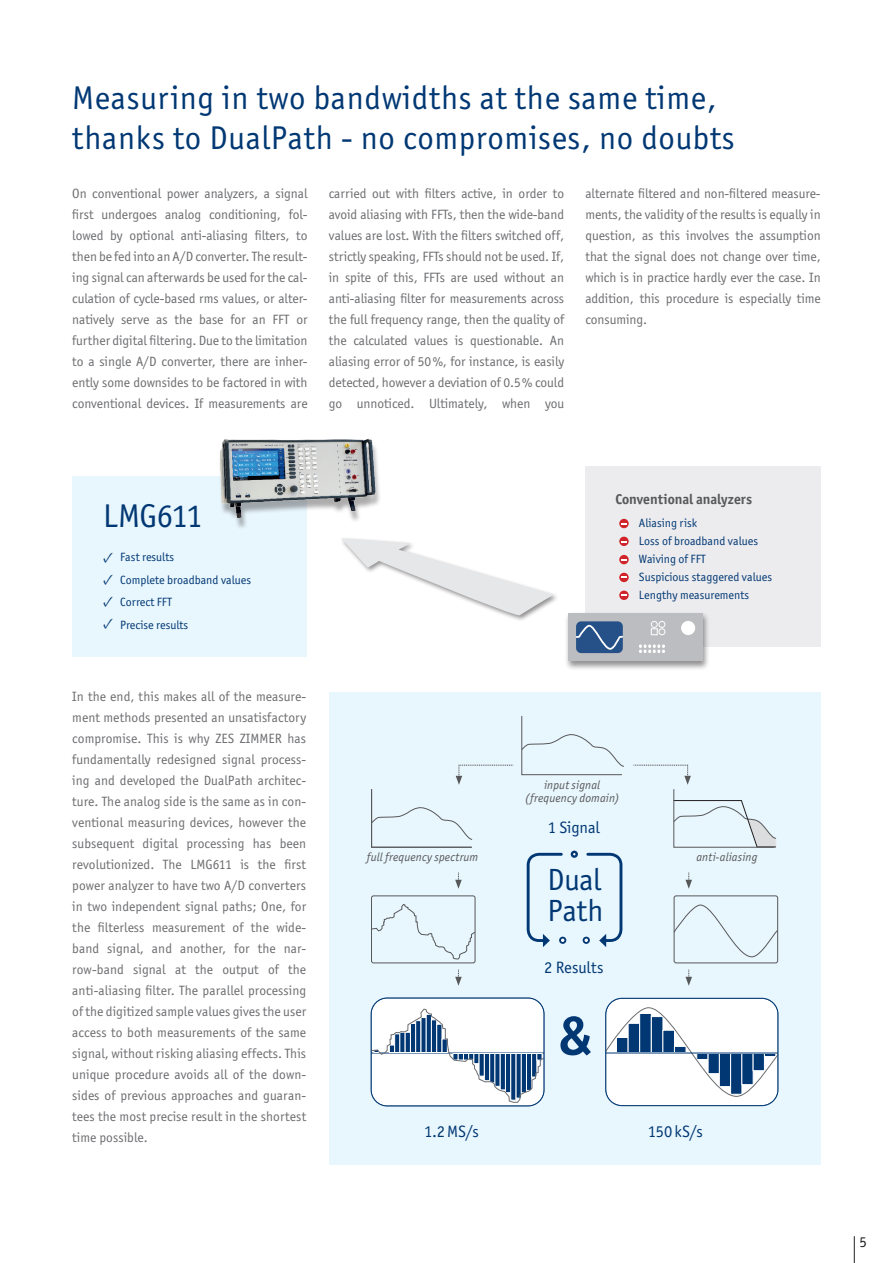
<style>
.page{position:relative;width:893px;height:1263px;background:#fff}
.page>*{position:absolute;margin:0;border:0;box-sizing:border-box;transform-origin:0 0}
.t1{font:700 53.55px "Officina Sans ITC Std";color:#013874}
.t2{font:33px/40.5px "Officina Sans ITC Std";letter-spacing:.02em;color:#013874}
.t3{font:30.75px/30.6px "Officina Sans ITC Std";letter-spacing:-.005em;color:#013874}
.t4{font:16.5px "Officina Sans ITC Std";color:#013874}
.t5{font:15px/21.9px "Minion Pro";color:#013874;text-align:justify}
.t6{font:15px "Officina Sans ITC Std";color:#231f20}
.t7{font:700 14.25px "Officina Sans ITC Std";color:#57585a}
.t8{font:13.5px/21px "Officina Sans ITC Std";letter-spacing:-.005em;color:#6c6d70;text-align:justify}
.t9{font:12px/18px "Officina Sans ITC Std";color:#013874}
.t10{font:italic 12px/13.4px "Officina Sans ITC Pro";letter-spacing:.01em;color:#57585a;text-align:center}
</style>
<div class="page">
<div style="left:72px;top:476px;width:235px;height:181px;background:#e8f6fd"></div>
<div style="left:585px;top:466px;width:236px;height:180px;background:#ececee"></div>
<svg style="left:854px;top:1236px;width:1px;height:27px"></svg>
<div style="left:329px;top:692px;width:492px;height:473px;background:#e8f6fd"></div>
<svg style="left:619px;top:519px;width:10px;height:9px"></svg>
<svg style="left:619px;top:537px;width:10px;height:9px"></svg>
<svg style="left:619px;top:573px;width:10px;height:9px"></svg>
<svg style="left:619px;top:555px;width:10px;height:9px"></svg>
<svg style="left:619px;top:591px;width:10px;height:9px"></svg>
<svg style="left:341px;top:538px;width:213px;height:80px"></svg>
<div style="left:564px;top:611px;width:146px;height:60px;background:#231f20;opacity:.5"></div>
<div style="left:568px;top:613px;width:134px;height:48px;background:#bcbdc0"></div>
<div style="left:576px;top:621px;width:47px;height:32px;background:#255188;border-radius:5px"></div>
<div style="left:651px;top:621px;width:7px;height:7px;border:1px solid #fff;border-radius:3px"></div>
<div style="left:659px;top:621px;width:6px;height:7px;border:1px solid #fff;border-radius:3px"></div>
<svg style="left:639px;top:628px;width:27px;height:25px"></svg>
<div style="left:659px;top:628px;width:6px;height:7px;border:1px solid #fff;border-radius:3px"></div>
<div style="left:681px;top:621px;width:14px;height:14px;background:#fff;border-radius:50%"></div>
<svg style="left:576px;top:624px;width:47px;height:27px"></svg>
<div style="left:218px;top:443px;width:164px;height:87px;background:#231f20;opacity:.37"></div>
<img style="left:219px;top:439px;width:156px;height:80px">
<svg style="left:373px;top:904px;width:100px;height:55px"></svg>
<div style="left:371px;top:896px;width:104px;height:67px;border:1px solid #57585a;border-radius:2px"></div>
<svg style="left:676px;top:905px;width:100px;height:52px"></svg>
<svg style="left:521px;top:716px;width:103px;height:59px"></svg>
<div style="left:674px;top:896px;width:104px;height:67px;border:1px solid #57585a;border-radius:2px"></div>
<svg style="left:633px;top:765px;width:143px;height:83px"></svg>
<svg style="left:371px;top:765px;width:142px;height:83px"></svg>
<svg style="left:455px;top:872px;width:7px;height:17px"></svg>
<svg style="left:455px;top:969px;width:7px;height:17px"></svg>
<svg style="left:685px;top:872px;width:7px;height:17px"></svg>
<svg style="left:685px;top:969px;width:7px;height:17px"></svg>
<svg style="left:371px;top:998px;width:173px;height:108px;background:#d3dce5"></svg>
<div style="left:371px;top:998px;width:173px;height:108px;border:1px solid #013874;border-radius:16px"></div>
<svg style="left:607px;top:998px;width:171px;height:108px;background:#d0dae4"></svg>
<hr style="left:606px;top:1053px;width:172px;height:1px;background:#013874">
<div style="left:605px;top:998px;width:173px;height:108px;border:1px solid #013874;border-radius:16px"></div>
<svg style="left:571px;top:851px;width:7px;height:7px"></svg>
<div style="left:583px;top:937px;width:7px;height:7px;background:#013874;border-radius:50%"></div>
<svg style="left:526px;top:852px;width:38px;height:95px"></svg>
<svg style="left:584px;top:852px;width:39px;height:95px"></svg>
<h2 class="t2" style="left:72px;top:77px;width:664px">Measuring in two bandwidths at the same time, thanks to DualPath - no compromises, no doubts</h2>
<p class="t8" style="left:72px;top:183px;width:237px">On conventional power analyzers, a signal first undergoes analog conditioning, fol&shy;lowed by optional anti-aliasing filters, to then be fed into an A/D converter. The result&shy;ing signal can afterwards be used for the cal&shy;culation of cycle-based rms values, or alter&shy;natively serve as the base for an FFT or further digital filtering. Due to the limitation to a single A/D converter, there are inher&shy;ently some downsides to be factored in with conventional devices. If measurements are</p>
<p class="t8" style="left:329px;top:183px;width:237px">carried out with filters active, in order to avoid aliasing with FFTs, then the wide-band values are lost. With the filters switched off, strictly speaking, FFTs should not be used. If, in spite of this, FFTs are used without an anti-aliasing filter for measurements across the full frequency range, then the quality of the calculated values is questionable. An aliasing error of 50%, for instance, is easily detected, however a deviation of 0.5% could go unnoticed. Ultimately, when you</p>
<p class="t8" style="left:585px;top:183px;width:237px">alternate filtered and non-filtered measure&shy;ments, the validity of the results is equally in question, as this involves the assumption that the signal does not change over time, which is in practice hardly ever the case. In addition, this procedure is especially time consuming.</p>
<h2 class="t2" style="left:103px;top:496px;width:101px">LMG611</h2>
<p class="t9" style="left:120px;top:546px;width:132px;line-height:22.5px">Fast results<br>Complete broadband values<br>Correct FFT<br>Precise results</p>
<p class="t5" style="left:103px;top:547px;width:12px">✓ ✓ ✓ ✓</p>
<p class="t8" style="left:72px;top:686px;width:235px">In the end, this makes all of the measure&shy;ment methods presented an unsatisfactory compromise. This is why ZES ZIMMER has fundamentally redesigned signal process&shy;ing and developed the DualPath architec&shy;ture. The analog side is the same as in con&shy;ventional measuring devices, however the subsequent digital processing has been revolutionized. The LMG611 is the first power analyzer to have two A/D converters in two independent signal paths; One, for the filterless measurement of the wide&shy;band signal, and another, for the nar&shy;row-band signal at the output of the anti-aliasing filter. The parallel processing of the digitized sample values gives the user access to both measurements of the same signal, without risking aliasing effects. This unique procedure avoids all of the down&shy;sides of previous approaches and guaran&shy;tees the most precise result in the shortest time possible.</p>
<p class="t7" style="left:615px;top:490px;width:138px">Conventional analyzers</p>
<p class="t9" style="left:639px;top:514px;width:135px">Aliasing risk<br>Loss of broadband values<br>Waiving of FFT<br>Suspicious staggered values<br>Lengthy measurements</p>
<p class="t10" style="left:525px;top:778px;width:96px">input signal (frequency domain)</p>
<p class="t10" style="left:367px;top:850px;width:113px">full frequency spectrum</p>
<p class="t4" style="left:548px;top:818px;width:54px">1 Signal</p>
<h3 class="t3" style="left:547px;top:864px;width:57px">Dual<br>Path</h3>
<p class="t4" style="left:544px;top:958px;width:61px">2 Results</p>
<h1 class="t1" style="left:558px;top:1002px;width:34px">&amp;</h1>
<p class="t10" style="left:696px;top:850px;width:62px">anti-aliasing</p>
<p class="t4" style="left:424px;top:1121px;width:56px">1.2MS/s</p>
<p class="t4" style="left:648px;top:1121px;width:57px">150kS/s</p>
<p class="t6" style="left:859px;top:1233px;width:9px">5</p>
</div>
